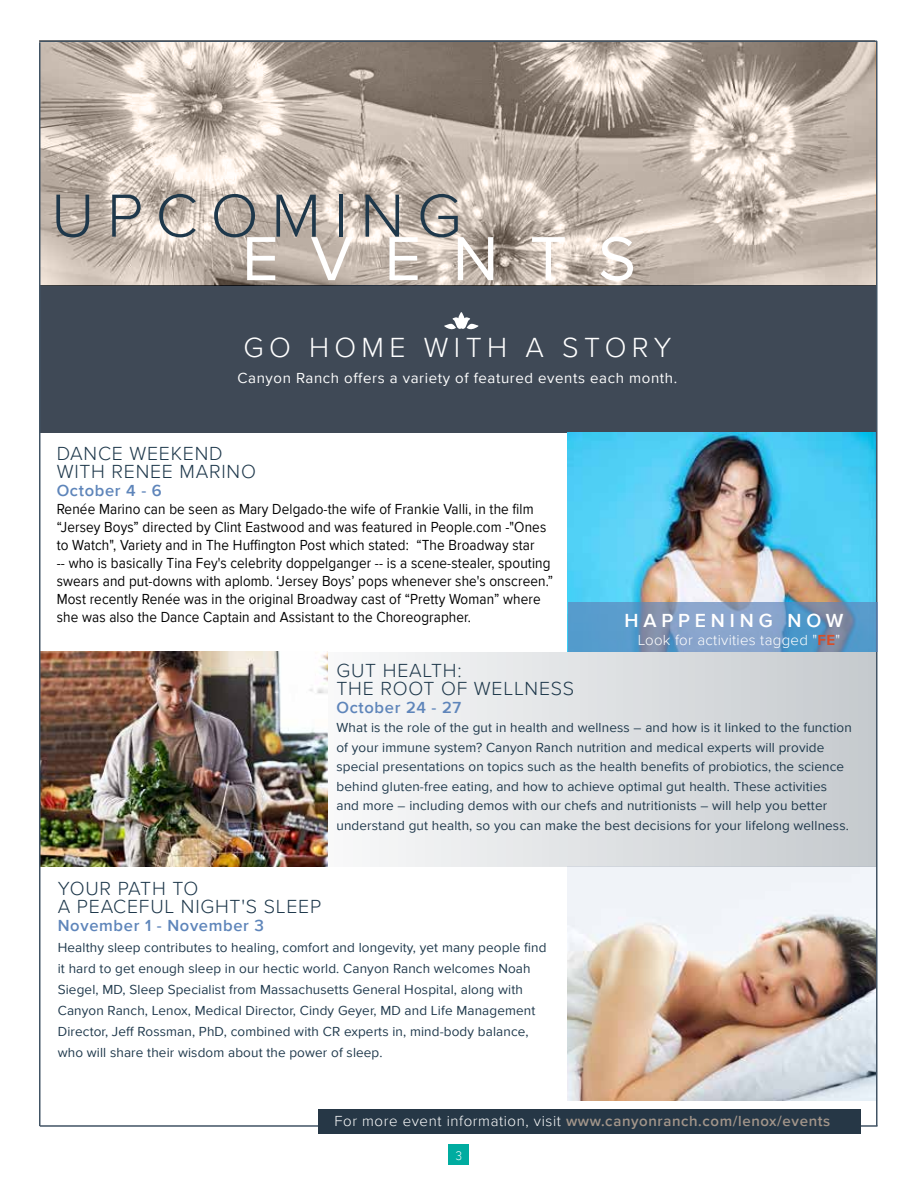
<style>
.page{position:relative;width:918px;height:1188px;background:#fff}
.page>*{position:absolute;margin:0;border:0;box-sizing:border-box;transform-origin:0 0}
.t1{font:64.5px "Proxima Nova";letter-spacing:.49em;color:#fff}
.t2{font:300 63px "Proxima Nova";letter-spacing:.2em;color:#1e384b}
.t3{font:300 28.5px "Proxima Nova";letter-spacing:.19em;color:#fff}
.t4{font:300 19.5px/18px "Proxima Nova";letter-spacing:.04em;color:#1e384b}
.t5{font:600 19.5px "Proxima Nova";letter-spacing:.25em;color:#fff}
.t6{font:600 16.5px "Proxima Nova";letter-spacing:.04em;color:#5e85ba}
.t7{font:15px/18px "Proxima Nova";letter-spacing:.01em;color:#000;scale:.9 1}
.t8{font:600 15px "Proxima Nova";letter-spacing:.04em;color:#a2958a}
.t9{font:15px "Proxima Nova";letter-spacing:.04em;color:#fff}
.t10{font:300 15px "Proxima Nova";letter-spacing:.02em;color:#fff}
.t11{font:13.5px/21px "Proxima Nova";letter-spacing:.01em;color:#1e384b}
.t12{font:300 12.75px "Proxima Nova";color:#fff;scale:.9 1}
.s1{font-weight:700;color:#d74e29}
.s2{font-weight:300;color:#fff}
</style>
<div class="page">
<div style="left:449px;top:1144px;width:20px;height:21px;background:#00aca0"></div>
<hr style="left:40px;top:1125px;width:838px;height:2px;background:#415364">
<img style="left:568px;top:867px;width:308px;height:233px">
<svg style="left:370px;top:652px;width:506px;height:215px;background:#dcdfe1"></svg>
<img style="left:40px;top:652px;width:288px;height:215px">
<div style="left:318px;top:1110px;width:542px;height:24px;background:#263746"></div>
<svg style="left:40px;top:42px;width:834px;height:243px;background:#beb2a7"></svg>
<div style="left:40px;top:285px;width:836px;height:148px;background:#3f4956"></div>
<hr style="left:876px;top:41px;width:2px;height:1085px;background:#415364">
<hr style="left:39px;top:42px;width:1px;height:1084px;background:#415364">
<hr style="left:39px;top:40px;width:838px;height:2px;background:#415364">
<img style="left:568px;top:433px;width:308px;height:170px">
<svg style="left:568px;top:603px;width:310px;height:49px;background:#6e99c2"></svg>
<h2 class="t2" style="left:51px;top:169px;width:412px">UPCOMING</h2>
<h1 class="t1" style="left:242px;top:211px;width:395px">EVENTS</h1>
<h3 class="t3" style="left:243px;top:326px;width:430px">GO HOME WITH A STORY</h3>
<p class="t9" style="left:238px;top:366px;width:441px">Canyon Ranch offers a variety of featured events each month.</p>
<h3 class="t4" style="left:57px;top:444px;width:201px">DANCE WEEKEND<br>WITH RENEE MARINO</h3>
<p class="t6" style="left:57px;top:478px;width:107px">October 4 - 6</p>
<p class="t7" style="left:57px;top:499px;width:553px">Renée Marino can be seen as Mary Delgado-the wife of Frankie Valli, in the film “Jersey Boys” directed by Clint Eastwood and was featured in People.com -"Ones to Watch", Variety and in The Huffington Post which stated: “The Broadway star<br>-- who is basically Tina Fey's celebrity doppelganger -- is a scene-stealer, spouting swears and put-downs with aplomb. ‘Jersey Boys’ pops whenever she's onscreen.” Most recently Renée was in the original Broadway cast of “Pretty Woman” where she was also the Dance Captain and Assistant to the Choreographer.</p>
<h3 class="t5" style="left:624px;top:606px;width:220px">HAPPENING NOW</h3>
<p class="t10" style="left:638px;top:629px;width:204px">Look for activities tagged "<span class="s1">FE</span>"</p>
<h3 class="t4" style="left:336px;top:660px;width:239px">GUT HEALTH:<br>THE ROOT OF WELLNESS</h3>
<p class="t6" style="left:336px;top:695px;width:126px">October 24 - 27</p>
<p class="t11" style="left:336px;top:717px;width:517px;line-height:19.5px">What is the role of the gut in health and wellness – and how is it linked to the function of your immune system? Canyon Ranch nutrition and medical experts will provide special presentations on topics such as the health benefits of probiotics, the science behind gluten-free eating, and how to achieve optimal gut health. These activities and more – including demos with our chefs and nutritionists – will help you better understand gut health, so you can make the best decisions for your lifelong wellness.</p>
<h3 class="t4" style="left:58px;top:879px;width:265px">YOUR PATH TO<br>A PEACEFUL NIGHT'S SLEEP</h3>
<p class="t6" style="left:58px;top:913px;width:208px">November 1 - November 3</p>
<p class="t11" style="left:58px;top:937px;width:490px">Healthy sleep contributes to healing, comfort and longevity, yet many people find it hard to get enough sleep in our hectic world. Canyon Ranch welcomes Noah Siegel, MD, Sleep Specialist from Massachusetts General Hospital, along with Canyon Ranch, Lenox, Medical Director, Cindy Geyer, MD and Life Management Director, Jeff Rossman, PhD, combined with CR experts in, mind-body balance, who will share their wisdom about the power of sleep.</p>
<p class="t8" style="left:334px;top:1110px;width:497px"><span class="s2">For more event information, visit</span> www.canyonranch.com/lenox/events</p>
<p class="t12" style="left:456px;top:1146px;width:8px">3</p>
</div>
